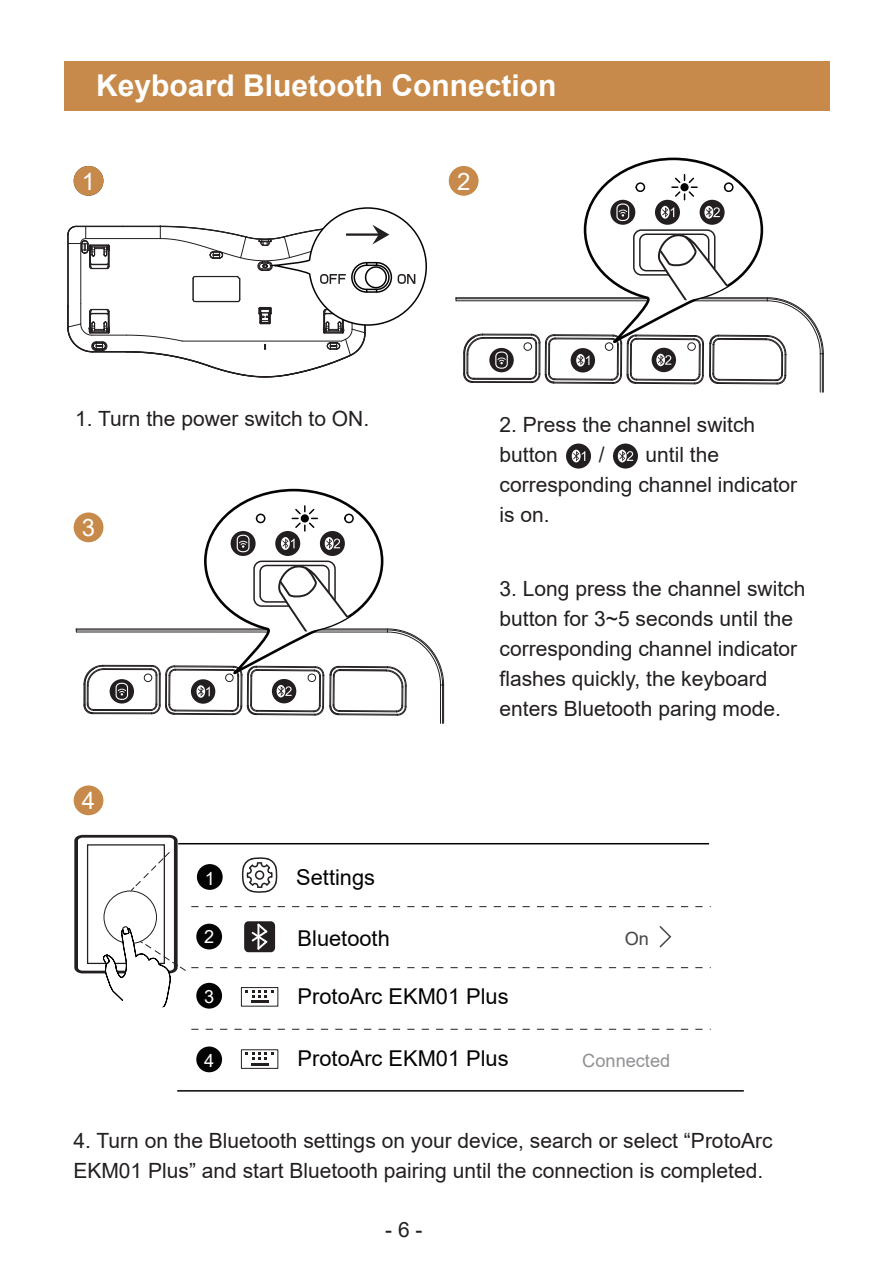
<style>
.page{position:relative;width:893px;height:1263px;background:#fff}
.page>*{position:absolute;margin:0;border:0;box-sizing:border-box;transform-origin:0 0}
.t1{font:700 30px "Arial";color:#fff}
.t2{font:24px "Arial";color:#fff}
.t3{font:21.9px "Arial";color:#030303}
.t4{font:21px/30px "Arial";color:#231f20}
.t5{font:18.3px "Arial";color:#919195}
.t6{font:18.3px "Arial";color:#fff}
.t7{font:18.3px "Arial";color:#454646}
</style>
<div class="page">
<div style="left:64px;top:62px;width:765px;height:49px;background:#c78a4a"></div>
<svg style="left:67px;top:207px;width:360px;height:171px"></svg>
<div style="left:74px;top:166px;width:29px;height:30px;background:#c78a4a;border-radius:50%"></div>
<div style="left:74px;top:512px;width:29px;height:30px;background:#c78a4a;border-radius:50%"></div>
<div style="left:74px;top:785px;width:29px;height:30px;background:#c78a4a;border-radius:50%"></div>
<div style="left:449px;top:166px;width:30px;height:30px;background:#c78a4a;border-radius:50%"></div>
<svg style="left:455px;top:157px;width:369px;height:236px"></svg>
<svg style="left:75px;top:488px;width:369px;height:236px"></svg>
<svg style="left:566px;top:443px;width:25px;height:25px"></svg>
<svg style="left:613px;top:443px;width:25px;height:25px"></svg>
<hr style="left:177px;top:1090px;width:567px;height:1px;background:#030303">
<svg style="left:191px;top:1029px;width:520px;height:1px"></svg>
<div style="left:196px;top:1046px;width:26px;height:26px;background:#030303;border-radius:50%"></div>
<svg style="left:74px;top:835px;width:637px;height:174px"></svg>
<div style="left:241px;top:1049px;width:37px;height:20px;border:1px solid #231f20"></div>
<svg style="left:245px;top:1053px;width:29px;height:12px"></svg>
<h1 class="t1" style="left:96px;top:65px;width:462px">Keyboard Bluetooth Connection</h1>
<p class="t2" style="left:82px;top:165px;width:15px">1</p>
<p class="t2" style="left:457px;top:165px;width:15px">2</p>
<p class="t4" style="left:75px;top:404px;width:296px">1. Turn the power switch to ON.</p>
<p class="t4" style="left:500px;top:410px;width:257px">2. Press the channel switch button</p>
<p class="t4" style="left:599px;top:440px;width:7px">/</p>
<p class="t4" style="left:500px;top:440px;width:299px;text-indent:146px">until the corresponding channel indicator is on.</p>
<p class="t2" style="left:82px;top:511px;width:15px">3</p>
<p class="t2" style="left:82px;top:784px;width:15px">4</p>
<p class="t4" style="left:500px;top:574px;width:307px">3. Long press the channel switch button for 3~5 seconds until the corresponding channel indicator flashes quickly, the keyboard enters Bluetooth paring mode.</p>
<p class="t6" style="left:205px;top:865px;width:12px">1</p>
<p class="t3" style="left:296px;top:862px;width:80px">Settings</p>
<p class="t6" style="left:204px;top:924px;width:12px">2</p>
<p class="t3" style="left:298px;top:923px;width:94px">Bluetooth</p>
<p class="t7" style="left:625px;top:926px;width:26px">On</p>
<p class="t6" style="left:204px;top:984px;width:12px">3</p>
<p class="t3" style="left:298px;top:981px;width:213px">ProtoArc EKM01 Plus</p>
<p class="t6" style="left:204px;top:1048px;width:12px">4</p>
<p class="t3" style="left:298px;top:1043px;width:213px">ProtoArc EKM01 Plus</p>
<p class="t5" style="left:582px;top:1047px;width:89px">Connected</p>
<p class="t4" style="left:73px;top:1125px;width:701px">4. Turn on the Bluetooth settings on your device, search or select “ProtoArc<br>EKM01 Plus” and start Bluetooth pairing until the connection is completed.</p>
<p class="t4" style="left:385px;top:1214px;width:39px">- 6 -</p>
</div>
